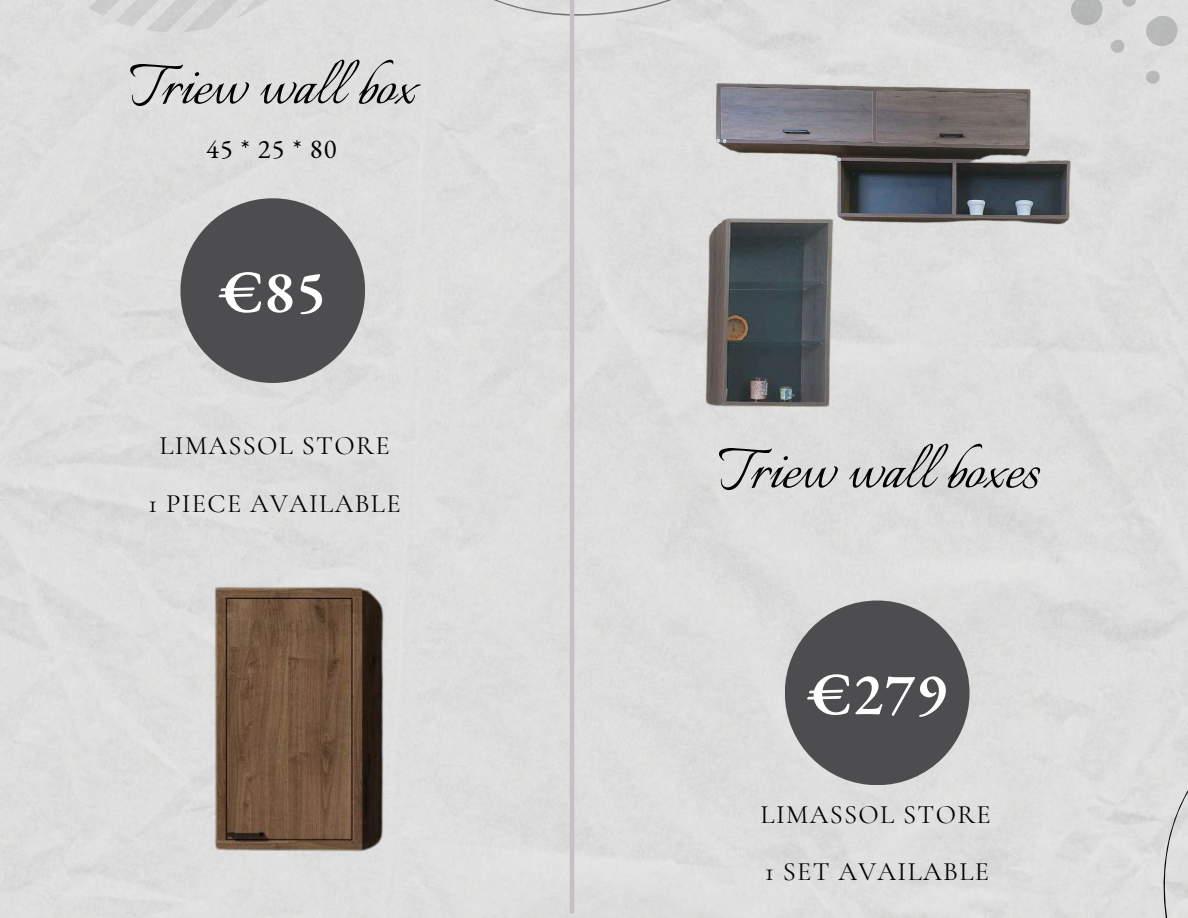
<style>
.page{position:relative;width:1188px;height:918px;background:#dededd}
.page>*{position:absolute;margin:0;border:0;box-sizing:border-box;transform-origin:0 0}
.t1{font:71.1px "Italianno";color:#000}
.t2{font:600 60px "EB Garamond";color:#fff}
.t3{font:26.55px/57.6px "Cormorant Garamond";letter-spacing:.05em;color:#000;text-align:center}
.t4{font:26.55px "EB Garamond";color:#000}
</style>
<div class="page">
<svg style="left:17px;top:0;width:310px;height:32px"></svg>
<svg style="left:1063px;top:0;width:124px;height:84px"></svg>
<div style="left:380px;top:0;width:389px;height:31px;background:#dedede"></div>
<div style="left:1148px;top:717px;width:40px;height:201px;background:#dedede"></div>
<div style="left:785px;top:601px;width:185px;height:184px;background:#4d4d4f;border-radius:50%"></div>
<div style="left:180px;top:198px;width:185px;height:185px;background:#4d4d4f;border-radius:50%"></div>
<hr style="left:570px;top:0;width:4px;height:914px;background:#ccbcc5">
<img style="left:688px;top:62px;width:393px;height:174px">
<img style="left:680px;top:194px;width:170px;height:232px">
<img style="left:178px;top:579px;width:228px;height:278px">
<h1 class="t1" style="left:129px;top:46px;width:288px">Triew wall box</h1>
<p class="t4" style="left:206px;top:131px;width:132px">45*25*80</p>
<h2 class="t2" style="left:219px;top:251px;width:109px">€85</h2>
<p class="t3" style="left:148px;top:417px;width:254px">LIMASSOL STORE<br>1 PIECE AVAILABLE</p>
<h1 class="t1" style="left:718px;top:430px;width:323px">Triew wall boxes</h1>
<h2 class="t2" style="left:808px;top:654px;width:141px">€279</h2>
<p class="t3" style="left:761px;top:786px;width:232px;line-height:57px;text-align:left">LIMASSOL STORE<br>1 SET AVAILABLE</p>
</div>
